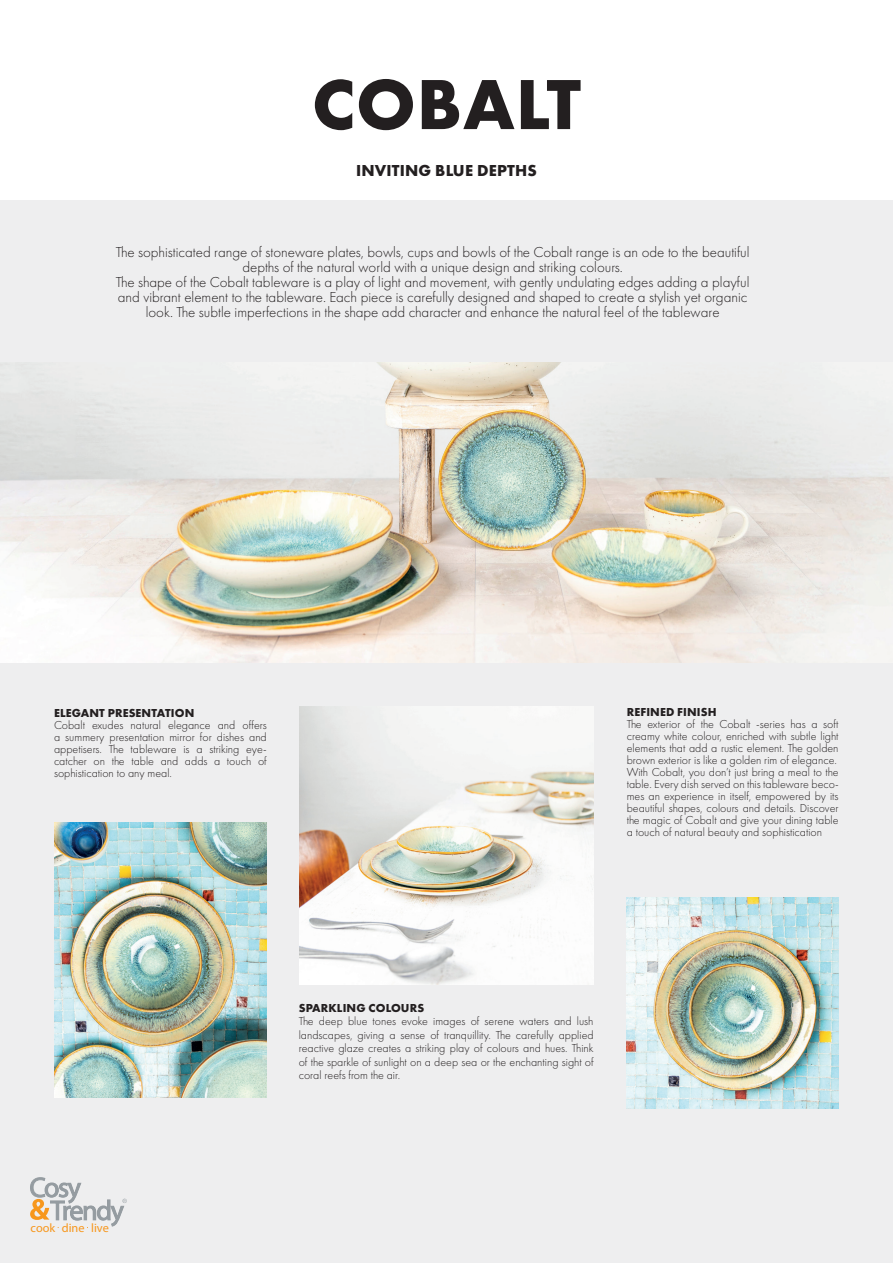
<style>
.page{position:relative;width:893px;height:1263px;background:#fff}
.page>*{position:absolute;margin:0;border:0;box-sizing:border-box;transform-origin:0 0}
.t1{font:700 73.5px "Futura PT";letter-spacing:.01em;color:#231f20}
.t2{font:700 16.5px "Futura PT";letter-spacing:.01em;color:#231f20}
.t3{font:300 15px/15px "Futura PT";color:#231f20;text-align:center}
.t4{font:12.3px "Myriad Pro";color:#f7971d}
.t5{font:300 12px/12px "Futura PT";color:#231f20;text-align:justify}
.t6{font:700 12px "Futura PT";letter-spacing:.01em;color:#231f20}
</style>
<div class="page">
<div style="left:0;top:662px;width:893px;height:601px;background:#eeeeef"></div>
<div style="left:0;top:200px;width:893px;height:162px;background:#eeeeef"></div>
<img style="left:54px;top:823px;width:213px;height:274px">
<img style="left:299px;top:707px;width:295px;height:277px">
<img style="left:627px;top:897px;width:212px;height:211px">
<img style="left:0;top:362px;width:893px;height:300px">
<svg style="left:30px;top:1177px;width:97px;height:51px"></svg>
<h1 class="t1" style="left:312px;top:57px;width:271px">COBALT</h1>
<h2 class="t2" style="left:356px;top:160px;width:182px">INVITING BLUE DEPTHS</h2>
<p class="t3" style="left:116px;top:244px;width:635px">The sophisticated range of stoneware plates, bowls, cups and bowls of the Cobalt range is an ode to the beautiful depths of the natural world with a unique design and striking colours.<br>The shape of the Cobalt tableware is a play of light and movement, with gently undulating edges adding a playful and vibrant element to the tableware. Each piece is carefully designed and shaped to create a stylish yet organic look. The subtle imperfections in the shape add character and enhance the natural feel of the tableware</p>
<p class="t6" style="left:54px;top:705px;width:142px">ELEGANT PRESENTATION</p>
<p class="t5" style="left:54px;top:719px;width:214px">Cobalt exudes natural elegance and offers a summery presentation mirror for dishes and appetisers. The tableware is a striking eye&shy;catcher on the table and adds a touch of sophistication to any meal.</p>
<p class="t6" style="left:627px;top:704px;width:91px">REFINED FINISH</p>
<p class="t5" style="left:627px;top:718px;width:213px;text-align:left">The exterior of the Cobalt -series has a soft creamy white colour, enriched with subtle light elements that add a rustic element. The golden brown exterior is like a golden rim of elegance.<br>With Cobalt, you don’t just bring a meal to the table. Every dish served on this tableware beco&shy;mes an experience in itself, empowered by its beautiful shapes, colours and details. Discover the magic of Cobalt and give your dining table a touch of natural beauty and sophistication</p>
<p class="t4" style="left:31px;top:1220px;width:80px">cook dine live</p>
<p class="t6" style="left:299px;top:1000px;width:127px">SPARKLING COLOURS</p>
<p class="t5" style="left:299px;top:1014px;width:296px;line-height:13.5px">The deep blue tones evoke images of serene waters and lush landscapes, giving a sense of tranquillity. The carefully applied reactive glaze creates a striking play of colours and hues. Think of the sparkle of sunlight on a deep sea or the enchanting sight of coral reefs from the air.</p>
</div>
